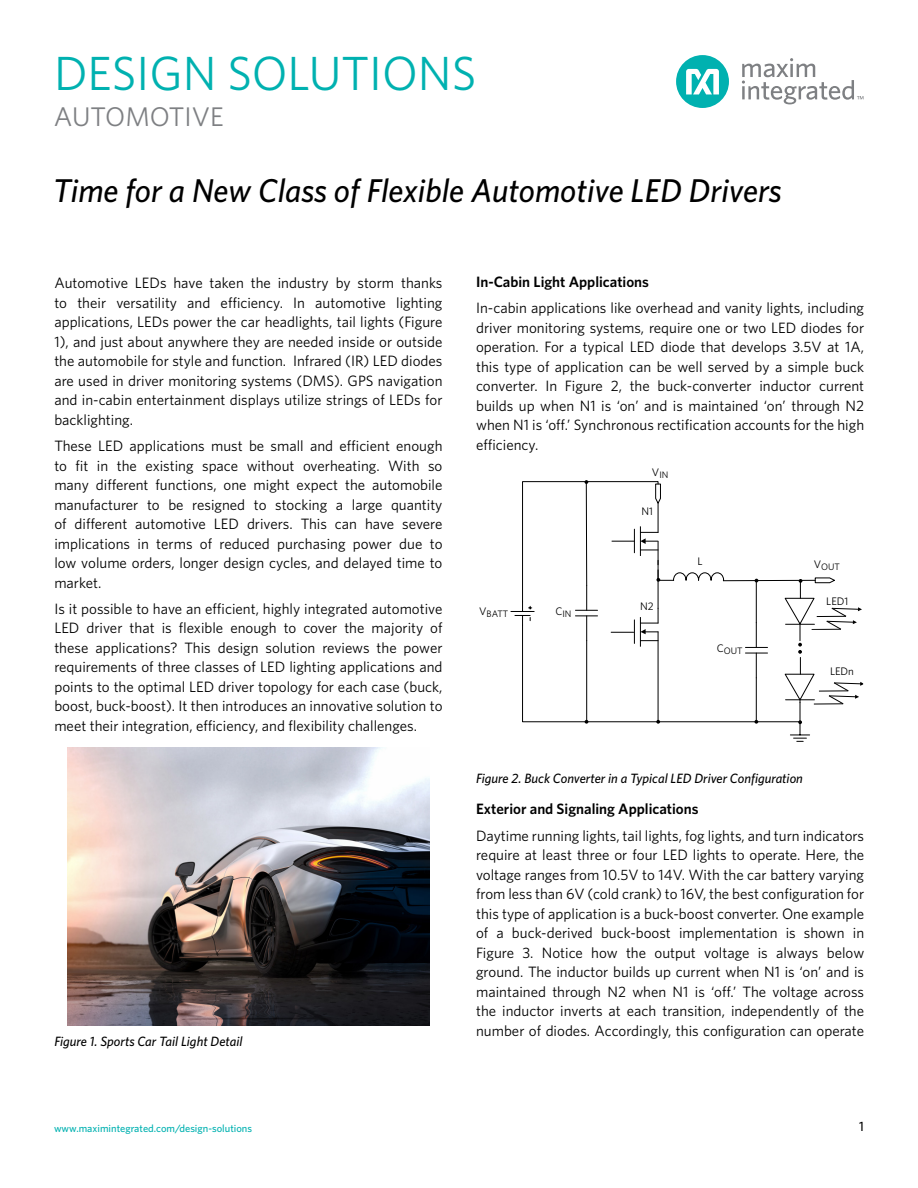
<style>
.page{position:relative;width:918px;height:1188px;background:#fff}
.page>*{position:absolute;margin:0;border:0;box-sizing:border-box;transform-origin:0 0}
.t1{font:48px "Whitney";color:#00b1b0}
.t2{font:italic 500 33px "Whitney";color:#000}
.t3{font:27px "Whitney";color:#7e8083}
.t4{font:15px/19.5px "Whitney";color:#000;text-align:justify}
.t5{font:600 15px "Whitney";color:#000}
.t6{font:italic 500 13.5px "Whitney";color:#000}
.t7{font:500 13.5px "Whitney";color:#000}
.t8{font:10.95px "Whitney";color:#000}
.t9{font:500 10.5px "Whitney";color:#00b1b0}
.t10{font:9.3px "Whitney";color:#000}
</style>
<div class="page">
<div style="left:676px;top:55px;width:53px;height:53px;background:#00b1b0;border-radius:50%"></div>
<svg style="left:686px;top:69px;width:33px;height:25px"></svg>
<svg style="left:742px;top:58px;width:121px;height:46px"></svg>
<svg style="left:790px;top:735px;width:20px;height:7px"></svg>
<hr style="left:800px;top:703px;width:1px;height:32px;background:#000">
<svg style="left:511px;top:480px;width:352px;height:244px"></svg>
<img style="left:67px;top:747px;width:362px;height:278px">
<h1 class="t1" style="left:54px;top:42px;width:424px">DESIGN SOLUTIONS</h1>
<h3 class="t3" style="left:54px;top:99px;width:171px">AUTOMOTIVE</h3>
<h2 class="t2" style="left:53px;top:169px;width:730px">Time for a New Class of Flexible Automotive LED Drivers</h2>
<p class="t4" style="left:54px;top:273px;width:390px">Automotive LEDs have taken the industry by storm thanks to their versatility and efficiency. In automotive lighting applications, LEDs power the car headlights, tail lights (Figure 1), and just about anywhere they are needed inside or outside the automobile for style and function. Infrared (IR) LED diodes are used in driver monitoring systems (DMS). GPS navigation and in-cabin entertainment displays utilize strings of LEDs for backlighting.</p>
<p class="t4" style="left:54px;top:436px;width:390px">These LED applications must be small and efficient enough to fit in the existing space without overheating. With so many different functions, one might expect the automobile manufacturer to be resigned to stocking a large quantity of different automotive LED drivers. This can have severe implications in terms of reduced purchasing power due to low volume orders, longer design cycles, and delayed time to market.</p>
<p class="t4" style="left:54px;top:599px;width:390px">Is it possible to have an efficient, highly integrated automotive LED driver that is flexible enough to cover the majority of these applications? This design solution reviews the power requirements of three classes of LED lighting applications and points to the optimal LED driver topology for each case (buck, boost, buck-boost). It then introduces an innovative solution to meet their integration, efficiency, and flexibility challenges.</p>
<p class="t6" style="left:54px;top:1033px;width:190px">Figure 1. Sports Car Tail Light Detail</p>
<p class="t5" style="left:476px;top:272px;width:174px">In-Cabin Light Applications</p>
<p class="t4" style="left:476px;top:298px;width:390px">In-cabin applications like overhead and vanity lights, including driver monitoring systems, require one or two LED diodes for operation. For a typical LED diode that develops 3.5V at 1A, this type of application can be well served by a simple buck converter. In Figure 2, the buck-converter inductor current builds up when N1 is ‘on’ and is maintained ‘on’ through N2 when N1 is ‘off.’ Synchronous rectification accounts for the high efficiency.</p>
<p class="t10" style="left:652px;top:469px;width:18px"><sup>V</sup>IN</p>
<p class="t10" style="left:479px;top:608px;width:31px"><sup>V</sup>BATT</p>
<p class="t10" style="left:555px;top:607px;width:18px"><sup>C</sup>IN</p>
<p class="t8" style="left:642px;top:504px;width:13px">N1</p>
<p class="t8" style="left:640px;top:599px;width:15px">N2</p>
<p class="t8" style="left:698px;top:554px;width:7px">L</p>
<p class="t10" style="left:814px;top:561px;width:28px"><sup>V</sup>OUT</p>
<p class="t8" style="left:826px;top:594px;width:24px">LED1</p>
<p class="t10" style="left:717px;top:645px;width:27px"><sup>C</sup>OUT</p>
<p class="t8" style="left:830px;top:664px;width:26px">LEDn</p>
<p class="t6" style="left:476px;top:770px;width:328px">Figure 2. Buck Converter in a Typical LED Driver Configuration</p>
<p class="t5" style="left:476px;top:799px;width:224px">Exterior and Signaling Applications</p>
<p class="t4" style="left:476px;top:825px;width:390px">Daytime running lights, tail lights, fog lights, and turn indicators require at least three or four LED lights to operate. Here, the voltage ranges from 10.5V to 14V. With the car battery varying from less than 6V (cold crank) to 16V, the best configuration for this type of application is a buck-boost converter. One example of a buck-derived buck-boost implementation is shown in Figure 3. Notice how the output voltage is always below ground. The inductor builds up current when N1 is ‘on’ and is maintained through N2 when N1 is ‘off.’ The voltage across the inductor inverts at each transition, independently of the number of diodes. Accordingly, this configuration can operate</p>
<p class="t9" style="left:54px;top:1122px;width:200px">www.maximintegrated.com/design-solutions</p>
<p class="t7" style="left:859px;top:1118px;width:6px">1</p>
</div>
